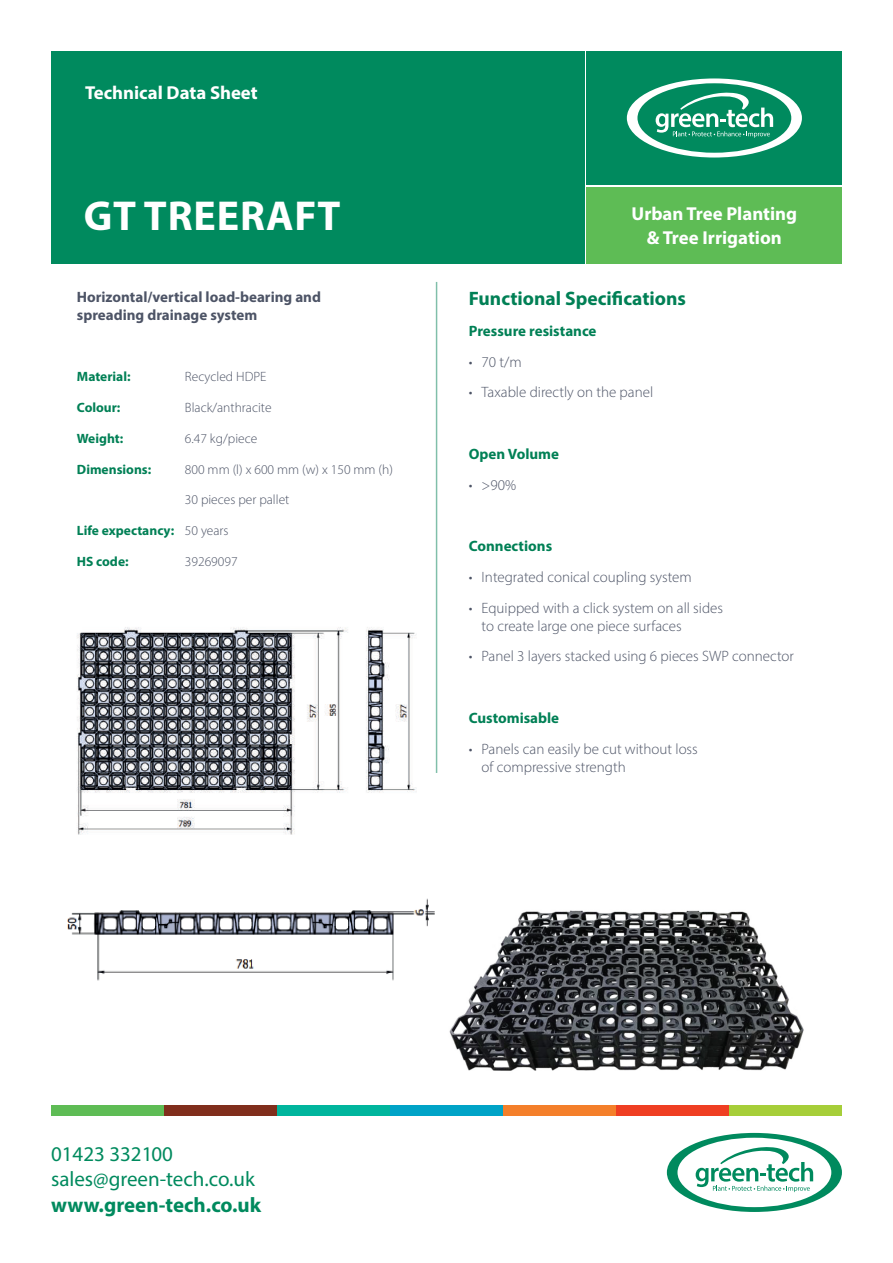
<style>
.page{position:relative;width:893px;height:1263px;background:#fff}
.page>*{position:absolute;margin:0;border:0;box-sizing:border-box;transform-origin:0 0}
.Product_Title{font:700 42px "Myriad Pro";letter-spacing:.02em;color:#fff}
.t1{font:21px/25.5px "Myriad Pro";color:#008a5e}
.t2{font:700 19.5px "Myriad Pro";color:#008055}
.t3{font:700 18.75px "Myriad Pro";color:#fff}
.t4{font:300 15px/18px "Myriad Pro";color:#4d5466}
.t5{font:700 15px/18px "Myriad Pro";color:#4d5466}
.t6{font:700 15px "Myriad Pro";color:#008055}
.t7{font:300 13.5px "Myriad Pro";color:#4d5466}
.t8{font:700 13.5px "Myriad Pro";color:#008055}
.s1{font-weight:300;color:#4d5466}
.s2{font-weight:700}
</style>
<div class="page">
<hr style="left:436px;top:282px;width:1px;height:491px;background:#008055">
<div style="left:587px;top:51px;width:255px;height:134px;background:#008a5e"></div>
<div style="left:51px;top:51px;width:534px;height:213px;background:#008a5e"></div>
<div style="left:587px;top:187px;width:255px;height:77px;background:#5ebc55"></div>
<svg style="left:627px;top:78px;width:175px;height:80px"></svg>
<div style="left:277px;top:1106px;width:113px;height:10px;background:#00b59d"></div>
<div style="left:616px;top:1106px;width:113px;height:10px;background:#ef3e22"></div>
<div style="left:164px;top:1106px;width:113px;height:10px;background:#802e1c"></div>
<div style="left:390px;top:1106px;width:113px;height:10px;background:#00a3c7"></div>
<div style="left:51px;top:1106px;width:113px;height:10px;background:#5ebc55"></div>
<div style="left:729px;top:1106px;width:113px;height:10px;background:#a6ce39"></div>
<div style="left:503px;top:1106px;width:113px;height:10px;background:#f47f2a"></div>
<svg style="left:667px;top:1133px;width:175px;height:79px"></svg>
<img style="left:449px;top:910px;width:355px;height:161px">
<img style="left:77px;top:627px;width:340px;height:208px">
<img style="left:67px;top:898px;width:368px;height:83px">
<p class="t3" style="left:85px;top:81px;width:174px">Technical Data Sheet</p>
<p class="Product_Title" style="left:84px;top:188px;width:258px">GT TREERAFT</p>
<p class="t5" style="left:77px;top:287px;width:246px">Horizontal/vertical load-bearing and spreading drainage system</p>
<p class="t8" style="left:77px;top:368px;width:55px">Material:</p>
<p class="t7" style="left:185px;top:369px;width:83px">Recycled HDPE</p>
<p class="t8" style="left:77px;top:399px;width:45px">Colour:</p>
<p class="t7" style="left:185px;top:399px;width:88px">Black/anthracite</p>
<p class="t8" style="left:77px;top:429px;width:48px">Weight:</p>
<p class="t7" style="left:185px;top:430px;width:74px">6.47 kg/piece</p>
<p class="t8" style="left:77px;top:460px;width:76px">Dimensions:</p>
<p class="t7" style="left:185px;top:461px;width:210px">800 mm (l) x 600 mm (w) x 150 mm (h)</p>
<p class="t7" style="left:185px;top:492px;width:106px">30 pieces per pallet</p>
<p class="t8" style="left:77px;top:522px;width:153px">Life expectancy: <span class="s1">50 years</span></p>
<p class="t8" style="left:77px;top:552px;width:53px">HS code:</p>
<p class="t7" style="left:185px;top:553px;width:54px">39269097</p>
<p class="t3" style="left:632px;top:202px;width:167px">Urban Tree Planting</p>
<p class="t3" style="left:647px;top:226px;width:136px">&amp; Tree Irrigation</p>
<p class="t2" style="left:469px;top:286px;width:219px">Functional Specifications</p>
<p class="t6" style="left:469px;top:321px;width:129px">Pressure resistance</p>
<p class="t4" style="left:469px;top:352px;width:54px">• 70 t/m</p>
<p class="t4" style="left:469px;top:383px;width:186px">• Taxable directly on the panel</p>
<p class="t6" style="left:469px;top:444px;width:92px">Open Volume</p>
<p class="t4" style="left:469px;top:475px;width:49px">• &gt;90%</p>
<p class="t6" style="left:469px;top:536px;width:85px">Connections</p>
<p class="t4" style="left:469px;top:568px;width:224px">• Integrated conical coupling system</p>
<p class="t4" style="left:482px;top:599px;width:243px;text-indent:-13px">• Equipped with a click system on all sides to create large one piece surfaces</p>
<p class="t4" style="left:469px;top:647px;width:327px">• Panel 3 layers stacked using 6 pieces SWP connector</p>
<p class="t6" style="left:469px;top:708px;width:92px">Customisable</p>
<p class="t4" style="left:482px;top:740px;width:218px;text-indent:-13px">• Panels can easily be cut without loss of compressive strength</p>
<p class="t1" style="left:51px;top:1141px;width:123px">01423 332100</p>
<p class="t1" style="left:51px;top:1166px;width:212px">sales@green-tech.co.uk <span class="s2">www.green-tech.co.uk</span></p>
</div>
